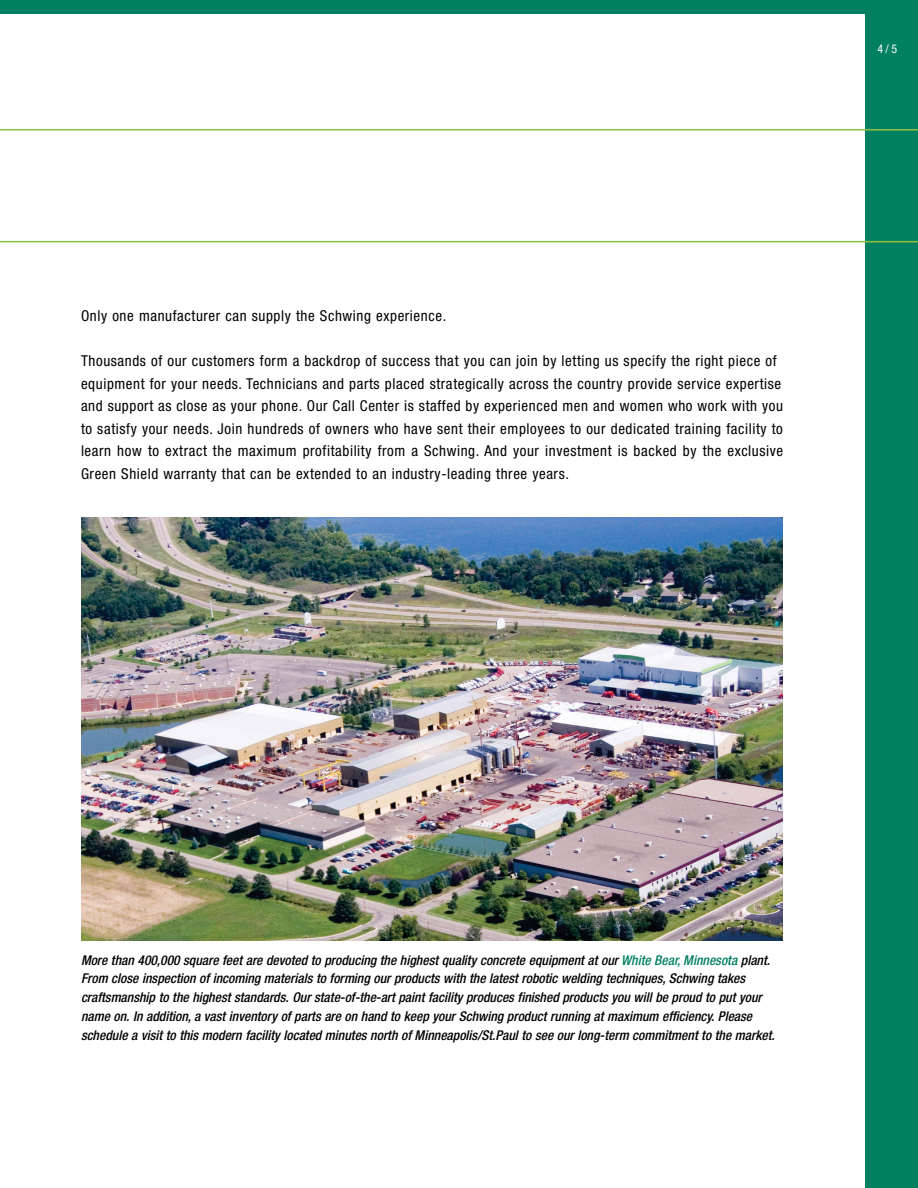
<style>
.page{position:relative;width:918px;height:1188px;background:#008060}
.page>*{position:absolute;margin:0;border:0;box-sizing:border-box;transform-origin:0 0}
.t1{font:condensed 15px/22.5px "Helvetica Neue";letter-spacing:.04em;color:#000}
.t2{font:italic 500 condensed 13.5px/18.8px "Helvetica Neue";color:#000}
.t3{font:condensed 12px "Helvetica Neue";color:#fff}
.s1{color:#008060}
</style>
<div class="page">
<div style="left:0;top:14px;width:864px;height:1174px;background:#fff"></div>
<hr style="left:0;top:241px;width:918px;height:1px;background:#8cc041">
<hr style="left:0;top:129px;width:918px;height:1px;background:#8cc041">
<img style="left:81px;top:517px;width:702px;height:424px">
<p class="t3" style="left:878px;top:42px;width:21px">4/5</p>
<p class="t1" style="left:81px;top:305px;width:367px">Only one manufacturer can supply the Schwing experience.</p>
<p class="t1" style="left:81px;top:350px;width:704px">Thousands of our customers form a backdrop of success that you can join by letting us specify the right piece of equipment for your needs. Technicians and parts placed strategically across the country provide service expertise and support as close as your phone. Our Call Center is staffed by experienced men and women who work with you to satisfy your needs. Join hundreds of owners who have sent their employees to our dedicated training facility to learn how to extract the maximum profitability from a Schwing. And your investment is backed by the exclusive Green Shield warranty that can be extended to an industry-leading three years.</p>
<p class="t2" style="left:81px;top:950px;width:695px">More than 400,000 square feet are devoted to producing the highest quality concrete equipment at our <span class="s1">White Bear, Minnesota</span> plant.<br>From close inspection of incoming materials to forming our products with the latest robotic welding techniques, Schwing takes craftsmanship to the highest standards. Our state-of-the-art paint facility produces finished products you will be proud to put your name on. In addition, a vast inventory of parts are on hand to keep your Schwing product running at maximum efficiency. Please schedule a visit to this modern facility located minutes north of Minneapolis/St.Paul to see our long-term commitment to the market.</p>
</div>
